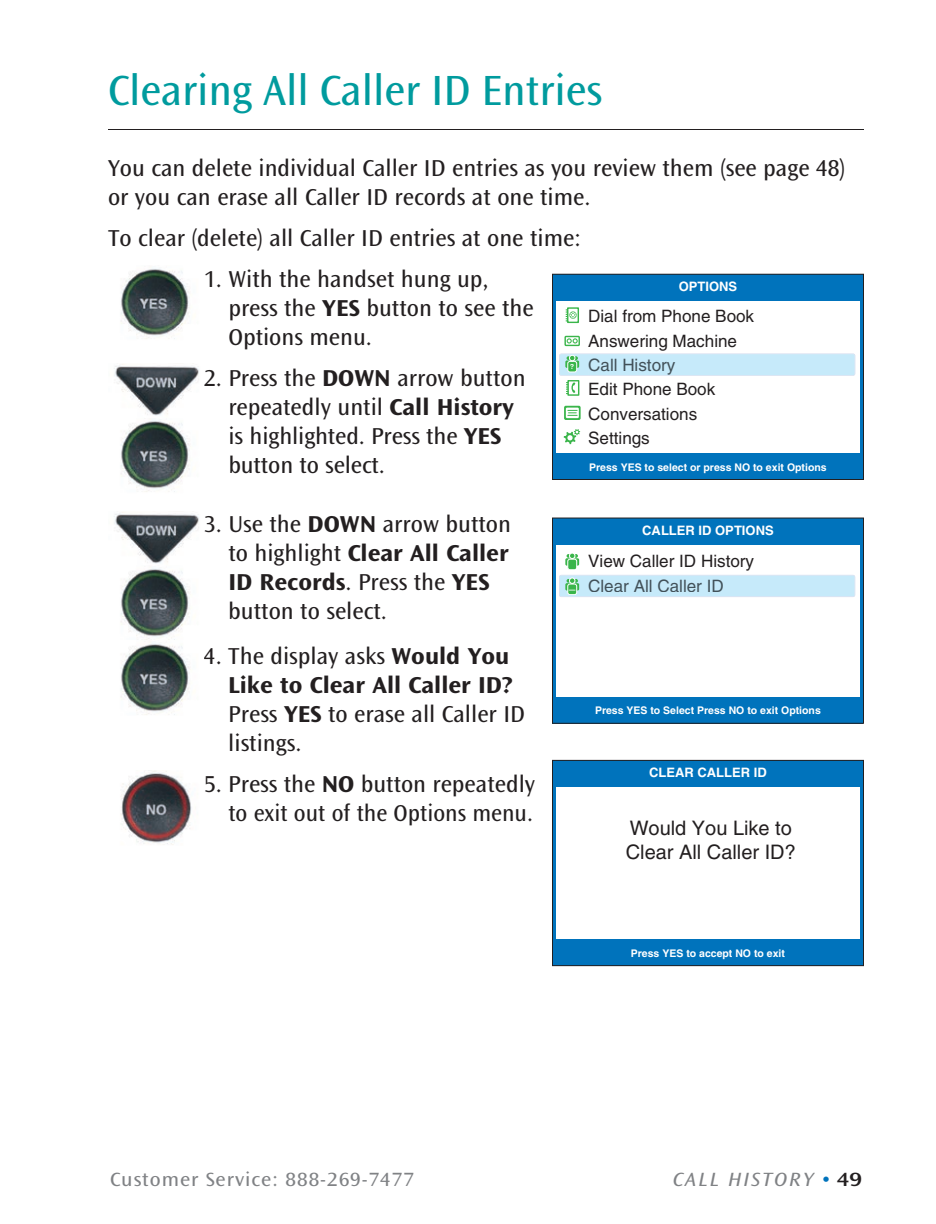
<style>
.page{position:relative;width:936px;height:1224px;background:#fff}
.page>*{position:absolute;margin:0;border:0;box-sizing:border-box;transform-origin:0 0}
.t1{font:44px "Ocean Sans MM 403 475";color:#009b9e}
.t2{font:24px/29px "Ocean Sans MM 403 475";color:#231f20}
.t3{font:24px/29px "Ocean Sans MM 648 572";letter-spacing:.055em;color:#231f20}
.t4{font:20px/24px "Helvetica";color:#231f20}
.t5{font:20px "Ocean Sans MM 403 572";letter-spacing:.05em;color:#808285}
.t6{font:20px "Ocean Sans MM It 403 572";letter-spacing:.1em;color:#808285}
.t7{font:17px/24.4px "Helvetica";color:#231f20}
.t8{font:700 13px "Helvetica";color:#fff}
.t9{font:700 10.4px "Helvetica";color:#fff}
.t10{font:700 6.8px "Helvetica Rounded";color:#fff}
.s1{font-family:"Ocean Sans MM 648 572"}
.s2{font-family:"Ocean Sans MM 403 475"}
.s3{font-family:"Ocean Sans MM 512 800";color:#0073bc}
.s4{font-family:"Ocean Sans MM 512 800";color:#231f20}
</style>
<div class="page">
<hr style="left:108px;top:129px;width:756px;height:1px;background:#231f20">
<img style="left:114px;top:364px;width:85px;height:52px">
<img style="left:121px;top:268px;width:69px;height:71px">
<img style="left:121px;top:420px;width:69px;height:72px">
<img style="left:114px;top:512px;width:85px;height:52px">
<img style="left:121px;top:568px;width:69px;height:72px">
<svg style="left:121px;top:643px;width:69px;height:72px"></svg>
<svg style="left:552px;top:274px;width:312px;height:206px;background:#026cb0"></svg>
<div style="left:556px;top:301px;width:304px;height:152px;background:#fff"></div>
<div style="left:564px;top:336px;width:16px;height:10px;border:1px solid #3ab54a"></div>
<svg style="left:567px;top:338px;width:11px;height:6px"></svg>
<div style="left:567px;top:380px;width:12px;height:16px;border:1px solid #3ab54a"></div>
<svg style="left:566px;top:382px;width:9px;height:12px"></svg>
<div style="left:567px;top:307px;width:12px;height:16px;border:1px solid #3ab54a"></div>
<svg style="left:566px;top:309px;width:11px;height:12px"></svg>
<svg style="left:559px;top:354px;width:296px;height:22px;background:#c4e8f5"></svg>
<svg style="left:564px;top:429px;width:16px;height:15px"></svg>
<svg style="left:564px;top:406px;width:17px;height:14px"></svg>
<img style="left:120px;top:770px;width:72px;height:75px">
<svg style="left:552px;top:518px;width:312px;height:206px;background:#066fb2"></svg>
<div style="left:556px;top:545px;width:304px;height:151px;background:#fff"></div>
<svg style="left:552px;top:760px;width:312px;height:206px;background:#026cb0"></svg>
<div style="left:556px;top:787px;width:304px;height:152px;background:#fff"></div>
<svg style="left:573px;top:558px;width:6px;height:8px"></svg>
<svg style="left:565px;top:558px;width:7px;height:8px"></svg>
<div style="left:568px;top:559px;width:9px;height:11px;background:#3ab54a;border-radius:2px"></div>
<div style="left:568px;top:559px;width:9px;height:11px;border:1px solid #fff;border-radius:2px"></div>
<svg style="left:567px;top:553px;width:11px;height:6px"></svg>
<svg style="left:559px;top:575px;width:296px;height:22px;background:#c5e8f5"></svg>
<h1 class="t1" style="left:108px;top:66px;width:496px">Clearing All Caller ID Entries</h1>
<p class="t2" style="left:108px;top:154px;width:739px">You can delete individual Caller ID entries as you review them (see page 48) or you can erase all Caller ID records at one time.</p>
<p class="t2" style="left:108px;top:224px;width:475px">To clear (delete) all Caller ID entries at one time:</p>
<p class="t2" style="left:228px;top:265px;width:307px;text-indent:-24px">1. With the handset hung up, press the <span class="s1">YES</span> button to see the<br>Options menu.</p>
<p class="t2" style="left:228px;top:364px;width:299px;text-indent:-24px">2. Press the <span class="s1">DOWN</span> arrow button repeatedly until <span class="s1">Call History </span>is highlighted. Press the <span class="s1">YES </span>button to select.</p>
<p class="t8" style="left:679px;top:279px;width:60px">OPTIONS</p>
<p class="t7" style="left:588px;top:304px;width:167px">Dial from Phone Book<br>Answering Machine<br>Call History<br>Edit Phone Book<br>Conversations<br>Settings</p>
<p class="t9" style="left:589px;top:461px;width:239px">Press YES to select or press NO to exit Options</p>
<p class="t10" style="left:570px;top:363px;width:5px">?</p>
<p class="t2" style="left:204px;top:510px;width:309px">3. Use the <span class="s1">DOWN</span> arrow button</p>
<p class="t3" style="left:228px;top:539px;width:280px"><span class="s2">to highlight</span> Clear All Caller<br>ID Records<span class="s2">. Press the</span> YES</p>
<p class="t2" style="left:228px;top:597px;width:160px">button to select.</p>
<p class="t2" style="left:204px;top:642px;width:306px">4. The display asks <span class="s1">Would You</span></p>
<p class="t3" style="left:228px;top:671px;width:284px">Like to Clear All Caller ID?</p>
<p class="t2" style="left:228px;top:700px;width:298px">Press <span class="s1">YES</span> to erase all Caller ID listings.</p>
<p class="t2" style="left:204px;top:770px;width:333px;text-align:right">5. Press the <span class="s1">NO</span> button repeatedly to exit out of the Options menu.</p>
<p class="t8" style="left:642px;top:522px;width:133px">CALLER ID OPTIONS</p>
<p class="t7" style="left:588px;top:549px;width:167px">View Caller ID History</p>
<p class="t10" style="left:569px;top:585px;width:8px">—</p>
<p class="t7" style="left:588px;top:573px;width:137px">Clear All Caller ID</p>
<p class="t9" style="left:595px;top:704px;width:227px">Press YES to Select Press NO to exit Options</p>
<p class="t8" style="left:649px;top:765px;width:119px">CLEAR CALLER ID</p>
<p class="t4" style="left:626px;top:816px;width:172px">Would You Like to<br>Clear All Caller ID?</p>
<p class="t9" style="left:631px;top:947px;width:156px">Press YES to accept NO to exit</p>
<p class="t5" style="left:110px;top:1168px;width:305px">Customer Service: 888-269-7477</p>
<p class="t6" style="left:673px;top:1168px;width:191px">CALL HISTORY <span class="s3">•</span> <span class="s4">49</span></p>
</div>
